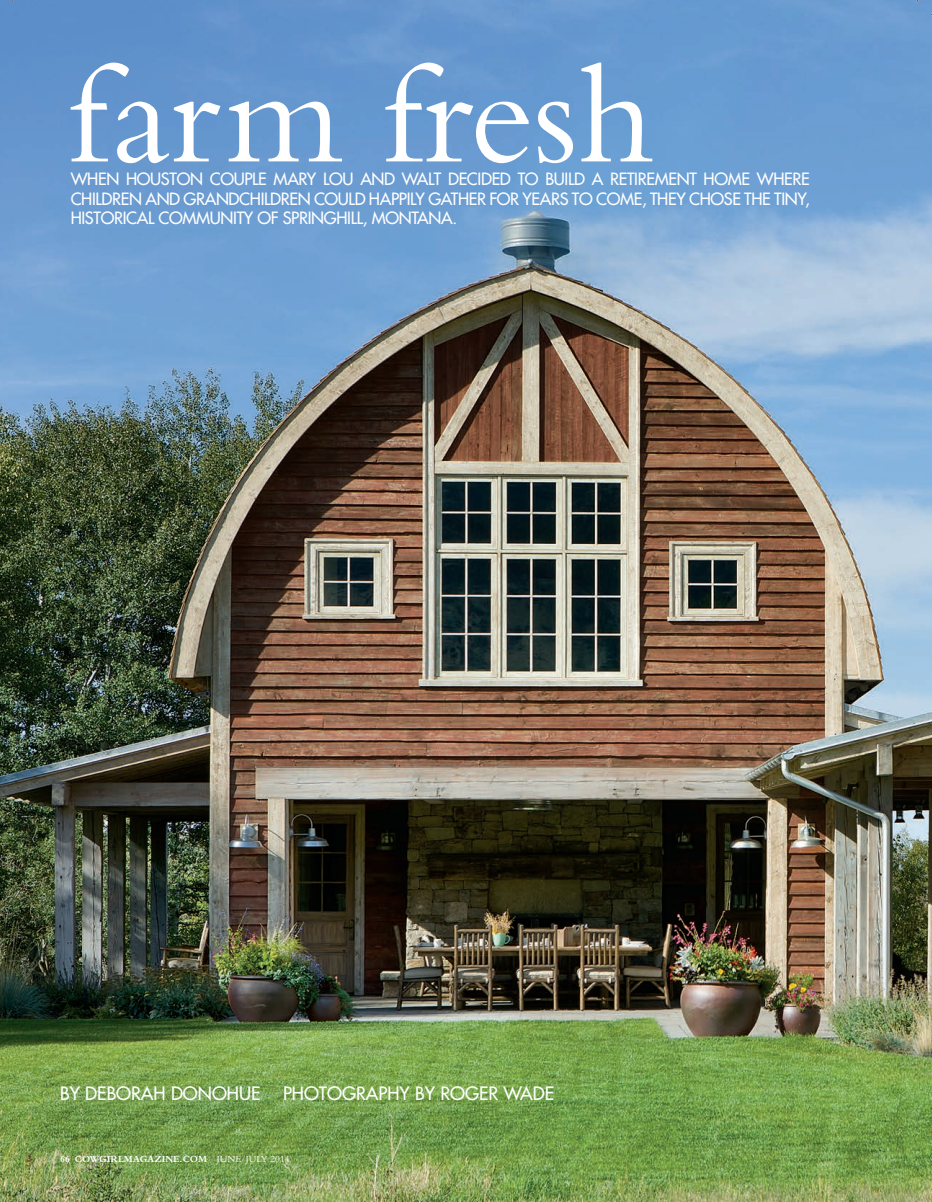
<style>
.page{position:relative;width:932px;height:1202px;background:#fff}
.page>*{position:absolute;margin:0;border:0;box-sizing:border-box;transform-origin:0 0}
.t1{font:147px "Bembo";color:#fff}
.t2{font:18px "Futura";color:#fff}
.t3{font:16.5px/19.8px "Futura";letter-spacing:-.02em;color:#fff;text-align:justify}
.t4{font:700 9.75px "Bembo";color:#fff}
.s1{font-weight:400}
</style>
<div class="page">
<img style="left:0;top:1px;width:931px;height:1201px">
<h1 class="t1" style="left:68px;top:30px;width:587px">farm fresh</h1>
<p class="t3" style="left:71px;top:169px;width:740px">WHEN HOUSTON COUPLE MARY LOU AND WALT DECIDED TO BUILD A RETIREMENT HOME WHERE CHILDREN AND GRANDCHILDREN COULD HAPPILY GATHER FOR YEARS TO COME, THEY CHOSE THE TINY, HISTORICAL COMMUNITY OF SPRINGHILL, MONTANA.</p>
<p class="t2" style="left:60px;top:1081px;width:495px">BY DEBORAH DONOHUE PHOTOGRAPHY BY ROGER WADE</p>
<p class="t4" style="left:60px;top:1153px;width:231px">66 COWGIRLMAGAZINE.COM <span class="s1">JUNE/JULY 2014</span></p>
</div>
